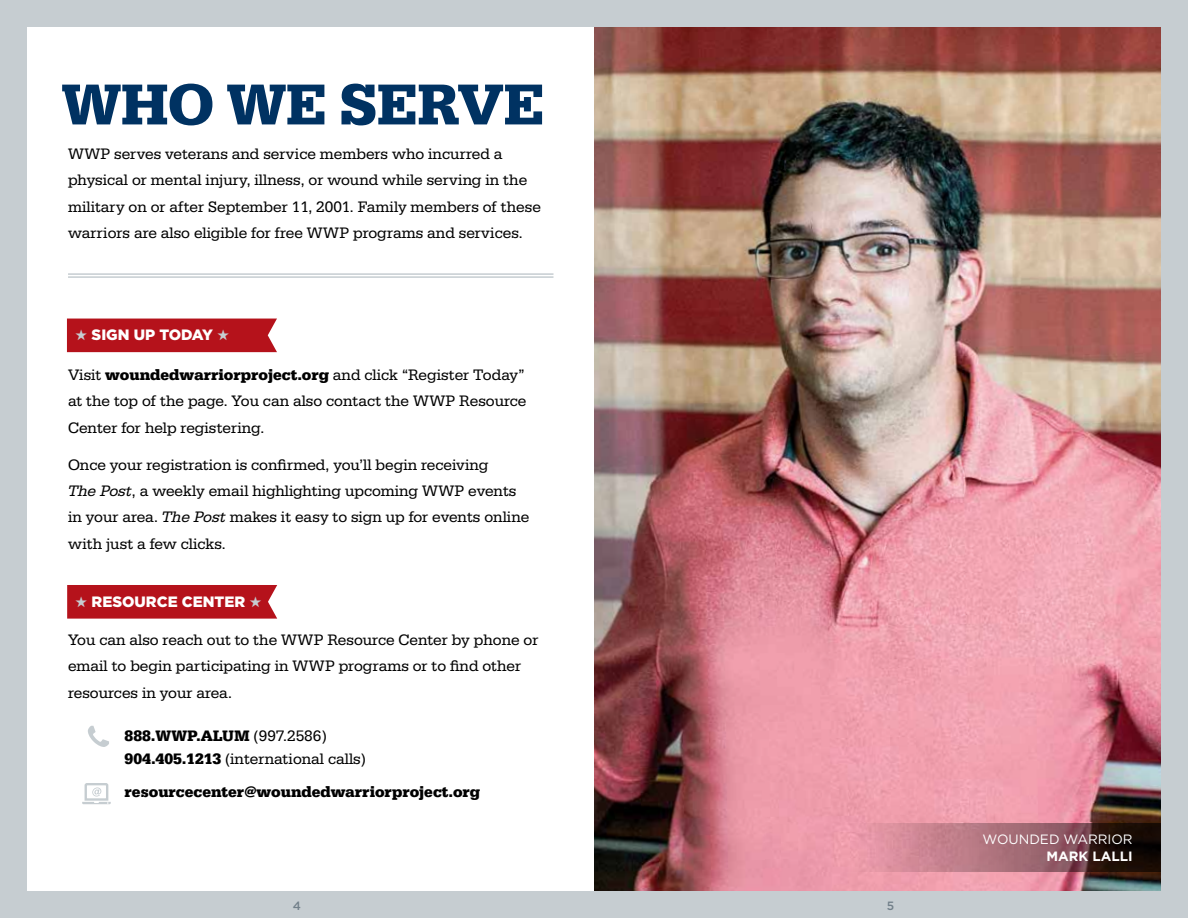
<style>
.page{position:relative;width:1188px;height:918px;background:#c6cdd1}
.page>*{position:absolute;margin:0;border:0;box-sizing:border-box;transform-origin:0 0}
.t1{font:700 59.7px "Serifa";letter-spacing:-.02em;color:#003262}
.t2{font:15.75px/26.4px "Serifa";color:#000}
.t3{font:700 15.75px "Serifa";color:#000}
.t4{font:900 15px "Gotham";color:#fff}
.t5{font:13.5px "Gotham";color:#fff}
.t6{font:700 13.5px "Gotham";color:#fff}
.t7{font:500 12px "Gotham";color:#72808a}
.s1{color:#c6cdd1}
.s2{font-weight:700}
.s3{font-style:italic}
</style>
<div class="page">
<div style="left:27px;top:27px;width:1133px;height:864px;background:#fff"></div>
<div style="left:67px;top:585px;width:210px;height:34px;background:#b5121b"></div>
<div style="left:67px;top:319px;width:210px;height:33px;background:#b5121b"></div>
<hr style="left:68px;top:273px;width:486px;height:2px;background:#c6cdd1">
<hr style="left:68px;top:276px;width:486px;height:2px;background:#c6cdd1">
<svg style="left:88px;top:726px;width:21px;height:21px"></svg>
<svg style="left:82px;top:783px;width:29px;height:21px"></svg>
<img style="left:594px;top:27px;width:567px;height:864px">
<svg style="left:766px;top:823px;width:395px;height:49px;background:#a66b75"></svg>
<h1 class="t1" style="left:62px;top:69px;width:485px">WHO WE SERVE</h1>
<p class="t2" style="left:68px;top:141px;width:474px">WWP serves veterans and service members who incurred a physical or mental injury, illness, or wound while serving in the military on or after September 11, 2001. Family members of these warriors are also eligible for free WWP programs and services.</p>
<p class="t4" style="left:75px;top:326px;width:156px"><span class="s1">★</span> SIGN UP TODAY <span class="s1">★</span></p>
<p class="t2" style="left:68px;top:361px;width:460px">Visit <span class="s2">woundedwarriorproject.org</span> and click “Register Today” at the top of the page. You can also contact the WWP Resource<br>Center for help registering.</p>
<p class="t2" style="left:68px;top:451px;width:463px">Once your registration is confirmed, you’ll begin receiving<br><span class="s3">The Post</span>, a weekly email highlighting upcoming WWP events in your area. <span class="s3">The Post</span> makes it easy to sign up for events online with just a few clicks.</p>
<p class="t4" style="left:75px;top:593px;width:188px"><span class="s1">★</span> RESOURCE CENTER <span class="s1">★</span></p>
<p class="t2" style="left:68px;top:627px;width:472px">You can also reach out to the WWP Resource Center by phone or email to begin participating in WWP programs or to find other resources in your area.</p>
<p class="t2" style="left:125px;top:724px;width:243px;line-height:23.2px"><span class="s2">888.WWP.ALUM</span> (997.2586)<br><span class="s2">904.405.1213</span> (international calls)</p>
<p class="t3" style="left:125px;top:782px;width:357px">resourcecenter@woundedwarriorproject.org</p>
<p class="t7" style="left:293px;top:899px;width:10px">4</p>
<p class="t7" style="left:887px;top:899px;width:9px">5</p>
<p class="t5" style="left:983px;top:832px;width:152px">WOUNDED WARRIOR</p>
<p class="t6" style="left:1046px;top:848px;width:88px">MARK LALLI</p>
</div>
